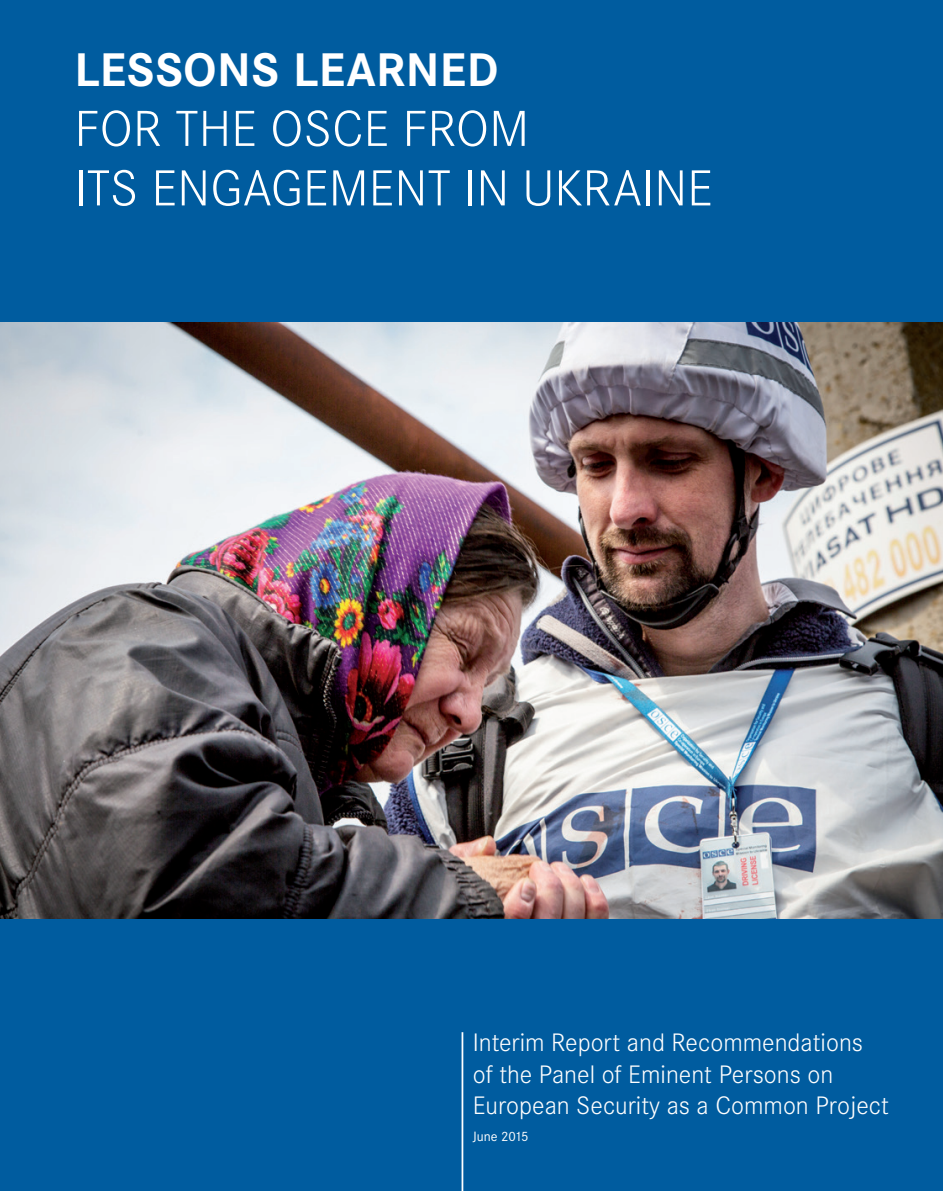
<style>
.page{position:relative;width:943px;height:1191px;background:#005c9f}
.page>*{position:absolute;margin:0;border:0;box-sizing:border-box;transform-origin:0 0}
.t1{font:300 52.5px/59.5px "Corporate S";color:#fff}
.t2{font:700 49px "Corporate S";letter-spacing:.015em;color:#fff}
.t3{font:300 26.25px/31.5px "Corporate S";color:#fff}
.t4{font:14px "Corporate S";color:#fff}
</style>
<div class="page">
<img style="left:0;top:322px;width:943px;height:596px">
<hr style="left:461px;top:1032px;width:2px;height:159px;background:#fff">
<h2 class="t2" style="left:74px;top:42px;width:425px">LESSONS LEARNED</h2>
<h1 class="t1" style="left:74px;top:100px;width:640px">for the OSCE from<br>its Engagement in Ukraine</h1>
<p class="t3" style="left:472px;top:1027px;width:418px">I nterim Report and Recommendations of the Panel of Eminent Persons on<br>European Security as a Common Project</p>
<p class="t4" style="left:472px;top:1129px;width:57px">June 2015</p>
</div>
